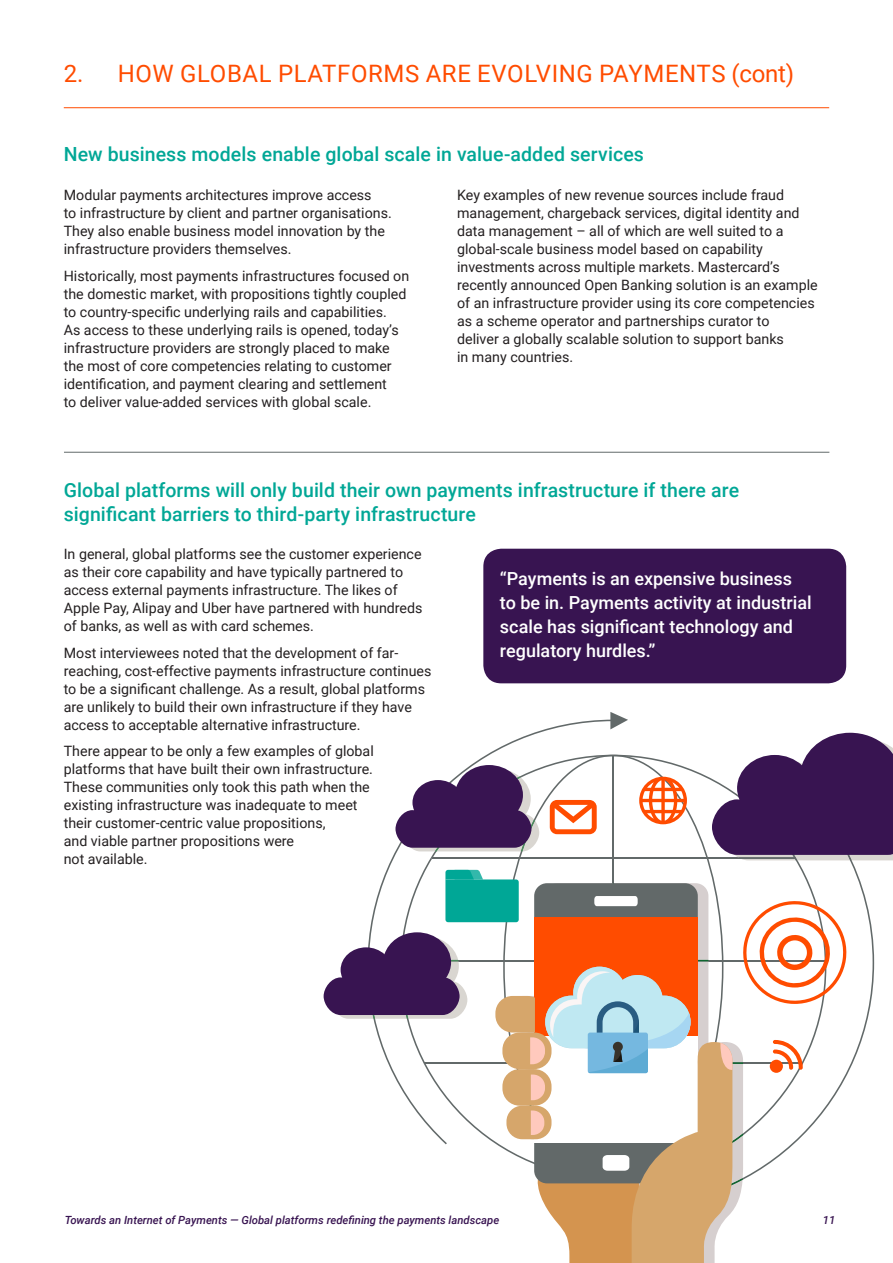
<style>
.page{position:relative;width:893px;height:1263px;background:#fff}
.page>*{position:absolute;margin:0;border:0;box-sizing:border-box;transform-origin:0 0}
.Page_header{font:24px "Roboto";letter-spacing:.025em;color:#ff4c00}
.sub_heading{font:500 19.5px/24px "Roboto";letter-spacing:.005em;color:#00a796}
.pull_quote{font:500 18px/24px "Roboto";color:#fff}
.body{font:14.25px/18px "Roboto";color:#231f20}
.t1{font:italic 500 11.25px "Roboto";color:#381451}
</style>
<div class="page">
<hr style="left:432px;top:857px;width:363px;height:2px;background:#626969">
<svg style="left:386px;top:720px;width:228px;height:150px"></svg>
<svg style="left:610px;top:712px;width:18px;height:17px"></svg>
<svg style="left:639px;top:762px;width:235px;height:307px"></svg>
<svg style="left:712px;top:733px;width:181px;height:127px"></svg>
<svg style="left:395px;top:765px;width:144px;height:86px"></svg>
<svg style="left:550px;top:800px;width:47px;height:34px"></svg>
<svg style="left:639px;top:777px;width:48px;height:47px"></svg>
<svg style="left:324px;top:870px;width:526px;height:393px"></svg>
<hr style="left:64px;top:107px;width:765px;height:1px;background:#ff4c00">
<div style="left:483px;top:549px;width:363px;height:134px;background:#381451;border-radius:18px"></div>
<hr style="left:64px;top:452px;width:765px;height:1px;background:#626969">
<p class="Page_header" style="left:64px;top:56px;width:732px">2. HOW GLOBAL PLATFORMS ARE EVOLVING PAYMENTS (cont)</p>
<p class="sub_heading" style="left:64px;top:142px;width:582px">New business models enable global scale in value-added services</p>
<p class="body" style="left:64px;top:185px;width:330px">Modular payments architectures improve access<br>to infrastructure by client and partner organisations.<br>They also enable business model innovation by the infrastructure providers themselves.</p>
<p class="body" style="left:64px;top:266px;width:347px">Historically, most payments infrastructures focused on the domestic market, with propositions tightly coupled to country-specific underlying rails and capabilities.<br>As access to these underlying rails is opened, today’s infrastructure providers are strongly placed to make the most of core competencies relating to customer identification, and payment clearing and settlement<br>to deliver value-added services with global scale.</p>
<p class="body" style="left:457px;top:185px;width:362px">Key examples of new revenue sources include fraud management, chargeback services, digital identity and data management – all of which are well suited to a global-scale business model based on capability investments across multiple markets. Mastercard’s recently announced Open Banking solution is an example of an infrastructure provider using its core competencies as a scheme operator and partnerships curator to<br>deliver a globally scalable solution to support banks<br>in many countries.</p>
<p class="sub_heading" style="left:64px;top:477px;width:677px">Global platforms will only build their own payments infrastructure if there are significant barriers to third-party infrastructure</p>
<p class="body" style="left:64px;top:545px;width:360px">In general, global platforms see the customer experience as their core capability and have typically partnered to access external payments infrastructure. The likes of Apple Pay, Alipay and Uber have partnered with hundreds of banks, as well as with card schemes.</p>
<p class="body" style="left:64px;top:643px;width:369px">Most interviewees noted that the development of far&shy;reaching, cost-effective payments infrastructure continues to be a significant challenge. As a result, global platforms are unlikely to build their own infrastructure if they have access to acceptable alternative infrastructure.</p>
<p class="body" style="left:64px;top:742px;width:312px">There appear to be only a few examples of global platforms that have built their own infrastructure.<br>These communities only took this path when the existing infrastructure was inadequate to meet their customer-centric value propositions,<br>and viable partner propositions were<br>not available.</p>
<p class="pull_quote" style="left:500px;top:565px;width:313px">“Payments is an expensive business to be in. Payments activity at industrial scale has significant technology and regulatory hurdles.”</p>
<p class="t1" style="left:65px;top:1212px;width:436px">Towards an Internet of Payments — Global platforms redefining the payments landscape</p>
<p class="t1" style="left:823px;top:1212px;width:14px">11</p>
</div>
